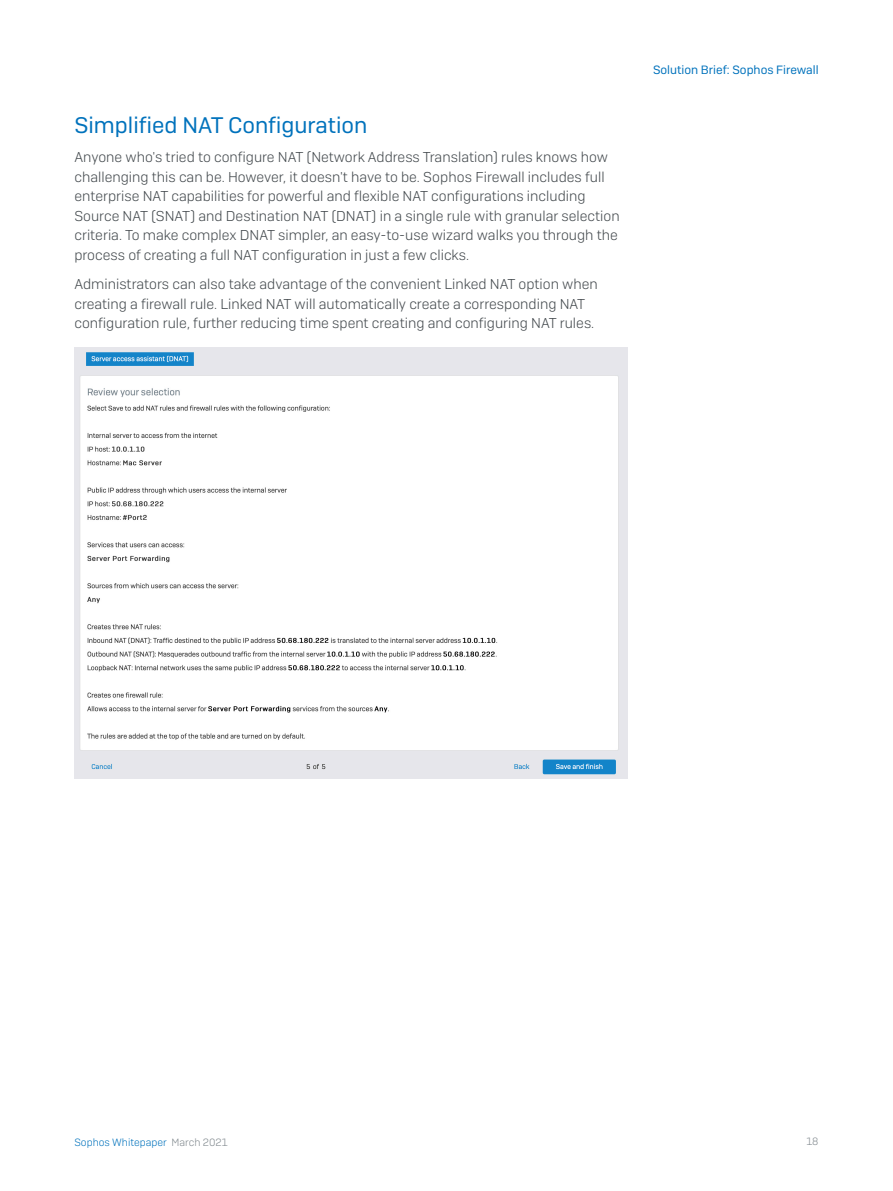
<style>
.page{position:relative;width:893px;height:1191px;background:#fff}
.page>*{position:absolute;margin:0;border:0;box-sizing:border-box;transform-origin:0 0}
.Subheading_1{font:22.5px "Sophos Sans";color:#0072bc}
.Body_Copy{font:300 14.25px/19.5px "Sophos Sans";color:#43494d}
.t1{font:12px "Sophos Sans";color:#0072bc}
.t2{font:300 10.5px "Sophos Sans";color:#0072bc}
.t3{font:300 10.5px "Sophos Sans";color:#81898e}
.s1{color:#81898e}
</style>
<div class="page">
<img style="left:74px;top:348px;width:553px;height:430px">
<p class="Subheading_1" style="left:74px;top:112px;width:294px">Simplified NAT Configuration</p>
<p class="Body_Copy" style="left:74px;top:147px;width:547px">Anyone who's tried to configure NAT (Network Address Translation) rules knows how challenging this can be. However, it doesn't have to be. Sophos Firewall includes full enterprise NAT capabilities for powerful and flexible NAT configurations including Source NAT (SNAT) and Destination NAT (DNAT) in a single rule with granular selection criteria. To make complex DNAT simpler, an easy-to-use wizard walks you through the process of creating a full NAT configuration in just a few clicks.</p>
<p class="Body_Copy" style="left:74px;top:274px;width:525px">Administrators can also take advantage of the convenient Linked NAT option when creating a firewall rule. Linked NAT will automatically create a corresponding NAT configuration rule, further reducing time spent creating and configuring NAT rules.</p>
<p class="t1" style="left:653px;top:63px;width:167px">Solution Brief: Sophos Firewall</p>
<p class="t2" style="left:74px;top:1135px;width:155px">Sophos Whitepaper <span class="s1">March 2021</span></p>
<p class="t3" style="left:806px;top:1135px;width:14px">18</p>
</div>
